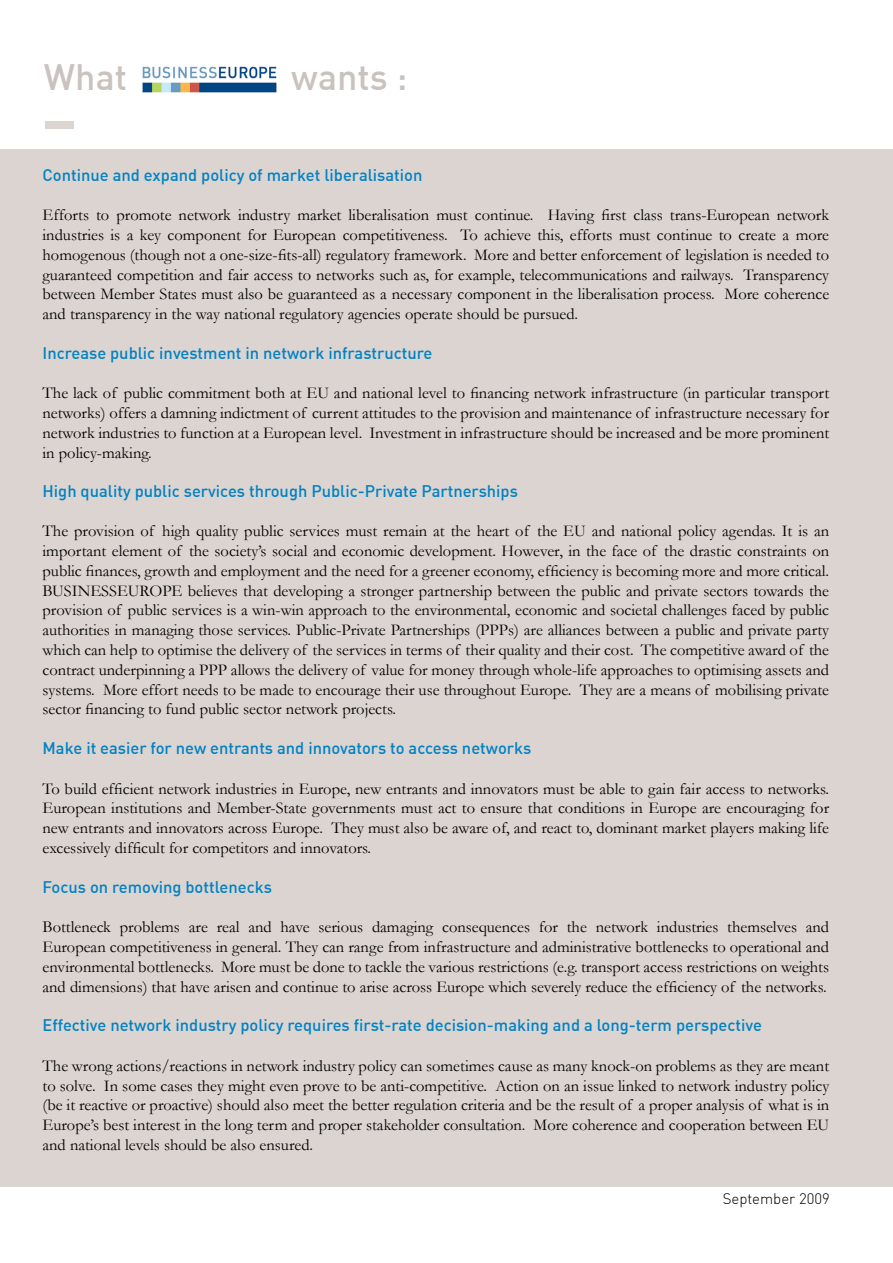
<style>
.page{position:relative;width:893px;height:1263px;background:#fff}
.page>*{position:absolute;margin:0;border:0;box-sizing:border-box;transform-origin:0 0}
.t1{font:500 36px "DIN";color:#cac2bf}
.t2{font:16.5px/19.8px "Garamond";color:#000;text-align:justify}
.t3{font:500 16.5px "DIN";color:#0082c3}
.t4{font:300 15px "DIN";color:#000}
</style>
<div class="page">
<div style="left:0;top:149px;width:893px;height:1037px;background:#dbd4d1"></div>
<div style="left:45px;top:122px;width:28px;height:7px;background:#dbd4d1"></div>
<img style="left:142px;top:66px;width:135px;height:27px">
<p class="t1" style="left:44px;top:54px;width:85px">What</p>
<p class="t1" style="left:291px;top:54px;width:118px">wants :</p>
<p class="t3" style="left:43px;top:165px;width:381px">Continue and expand policy of market liberalisation</p>
<p class="t2" style="left:43px;top:205px;width:788px">Efforts to promote network industry market liberalisation must continue. Having first class trans-European network industries is a key component for European competitiveness. To achieve this, efforts must continue to create a more homogenous (though not a one-size-fits-all) regulatory framework. More and better enforcement of legislation is needed to guaranteed competition and fair access to networks such as, for example, telecommunications and railways. Transparency between Member States must also be guaranteed as a necessary component in the liberalisation process. More coherence and transparency in the way national regulatory agencies operate should be pursued.</p>
<p class="t3" style="left:43px;top:342px;width:391px">Increase public investment in network infrastructure</p>
<p class="t2" style="left:43px;top:383px;width:788px">The lack of public commitment both at EU and national level to financing network infrastructure (in particular transport networks) offers a damning indictment of current attitudes to the provision and maintenance of infrastructure necessary for network industries to function at a European level. Investment in infrastructure should be increased and be more prominent in policy-making.</p>
<p class="t3" style="left:43px;top:481px;width:477px">High quality public services through Public-Private Partnerships</p>
<p class="t2" style="left:43px;top:521px;width:788px">The provision of high quality public services must remain at the heart of the EU and national policy agendas. It is an important element of the society’s social and economic development. However, in the face of the drastic constraints on public finances, growth and employment and the need for a greener economy, efficiency is becoming more and more critical.<br>BUSINESSEUROPE believes that developing a stronger partnership between the public and private sectors towards the provision of public services is a win-win approach to the environmental, economic and societal challenges faced by public authorities in managing those services. Public-Private Partnerships (PPPs) are alliances between a public and private party which can help to optimise the delivery of the services in terms of their quality and their cost. The competitive award of the contract underpinning a PPP allows the delivery of value for money through whole-life approaches to optimising assets and systems. More effort needs to be made to encourage their use throughout Europe. They are a means of mobilising private sector financing to fund public sector network projects.</p>
<p class="t3" style="left:43px;top:737px;width:490px">Make it easier for new entrants and innovators to access networks</p>
<p class="t2" style="left:43px;top:778px;width:788px">To build efficient network industries in Europe, new entrants and innovators must be able to gain fair access to networks.<br>European institutions and Member-State governments must act to ensure that conditions in Europe are encouraging for new entrants and innovators across Europe. They must also be aware of, and react to, dominant market players making life excessively difficult for competitors and innovators.</p>
<p class="t3" style="left:43px;top:876px;width:231px">Focus on removing bottlenecks</p>
<p class="t2" style="left:43px;top:917px;width:788px">Bottleneck problems are real and have serious damaging consequences for the network industries themselves and European competitiveness in general. They can range from infrastructure and administrative bottlenecks to operational and environmental bottlenecks. More must be done to tackle the various restrictions (e.g. transport access restrictions on weights and dimensions) that have arisen and continue to arise across Europe which severely reduce the efficiency of the networks.</p>
<p class="t3" style="left:43px;top:1015px;width:721px">Effective network industry policy requires first-rate decision-making and a long-term perspective</p>
<p class="t2" style="left:43px;top:1055px;width:788px">The wrong actions/reactions in network industry policy can sometimes cause as many knock-on problems as they are meant to solve. In some cases they might even prove to be anti-competitive. Action on an issue linked to network industry policy (be it reactive or proactive) should also meet the better regulation criteria and be the result of a proper analysis of what is in Europe’s best interest in the long term and proper stakeholder consultation. More coherence and cooperation between EU and national levels should be also ensured.</p>
<p class="t4" style="left:723px;top:1190px;width:109px">September 2009</p>
</div>
